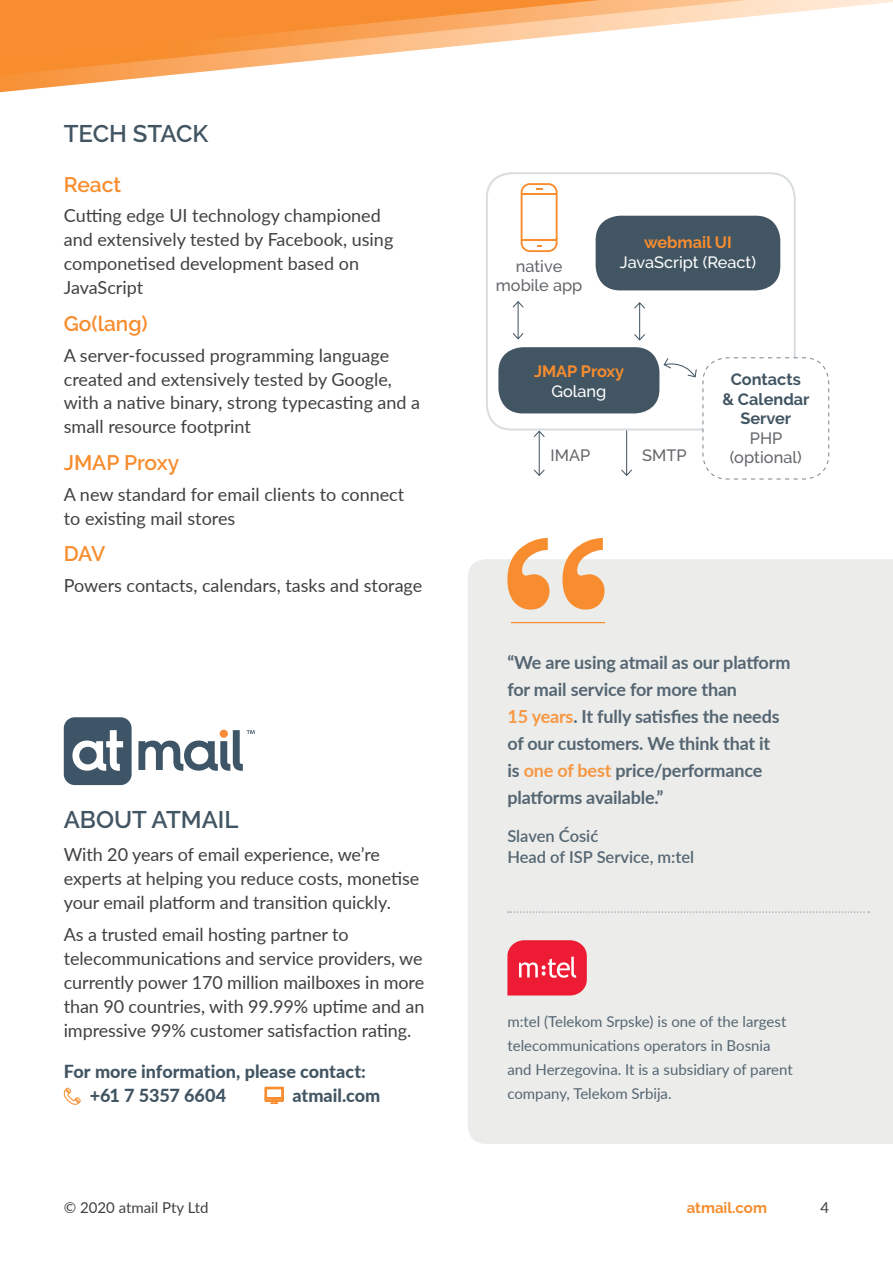
<style>
.page{position:relative;width:893px;height:1263px;background:#fff}
.page>*{position:absolute;margin:0;border:0;box-sizing:border-box;transform-origin:0 0}
.t1{font:600 24px "Raleway";color:#425563}
.t2{font:600 21px "Raleway";color:#f78d2e}
.t3{font:18px/24px "Lato";letter-spacing:-.005em;color:#414042}
.t4{font:700 18px/27px "Lato";letter-spacing:-.01em;color:#556672}
.t5{font:800 18px/24px "Lato";color:#425563}
.t6{font:600 16.5px/21px "Lato";color:#556672}
.t7{font:500 16.35px/18.3px "Raleway";color:#63666a;text-align:center}
.t8{font:500 16.35px "Raleway";color:#fff}
.t9{font:700 16.35px/19.6px "Raleway";color:#425563;text-align:center}
.t10{font:700 16.35px "Raleway";color:#f78d2e}
.t11{font:15px/24px "Lato";color:#556672}
.t12{font:15px "Lato";color:#414042}
.t13{font:700 15px "Raleway";color:#f78d2e}
.s1{color:#f79843}
</style>
<div class="page">
<div style="left:486px;top:172px;width:310px;height:258px;border:2px solid #d9dde0;border-radius:24px"></div>
<div style="left:498px;top:347px;width:161px;height:66px;background:#425563;border-radius:25px"></div>
<div style="left:596px;top:216px;width:184px;height:74px;background:#425563;border-radius:24px"></div>
<hr style="left:518px;top:302px;width:1px;height:37px;background:#425563">
<svg style="left:512px;top:301px;width:12px;height:8px"></svg>
<svg style="left:512px;top:332px;width:12px;height:8px"></svg>
<hr style="left:539px;top:431px;width:1px;height:44px;background:#425563">
<svg style="left:533px;top:430px;width:13px;height:8px"></svg>
<svg style="left:533px;top:468px;width:12px;height:8px"></svg>
<hr style="left:639px;top:303px;width:1px;height:37px;background:#425563">
<svg style="left:634px;top:302px;width:11px;height:8px"></svg>
<svg style="left:634px;top:333px;width:11px;height:8px"></svg>
<hr style="left:626px;top:430px;width:1px;height:45px;background:#425563">
<svg style="left:621px;top:468px;width:11px;height:8px"></svg>
<svg style="left:521px;top:183px;width:37px;height:69px"></svg>
<svg style="left:663px;top:357px;width:167px;height:123px"></svg>
<svg style="left:63px;top:1087px;width:18px;height:18px"></svg>
<svg style="left:265px;top:1087px;width:19px;height:17px"></svg>
<svg style="left:64px;top:717px;width:68px;height:68px"></svg>
<svg style="left:138px;top:730px;width:117px;height:41px"></svg>
<div style="left:468px;top:559px;width:425px;height:585px;background:#ececeb"></div>
<svg style="left:507px;top:538px;width:98px;height:71px"></svg>
<hr style="left:511px;top:622px;width:94px;height:1px;background:#f78d2e">
<svg style="left:508px;top:911px;width:361px;height:2px"></svg>
<svg style="left:507px;top:940px;width:80px;height:55px;background:#ee384d"></svg>
<svg style="left:0;top:0;width:893px;height:92px"></svg>
<svg style="left:0;top:0;width:747px;height:75px"></svg>
<svg style="left:0;top:0;width:600px;height:61px;background:#f9a65c"></svg>
<h1 class="t1" style="left:64px;top:119px;width:146px">TECH STACK</h1>
<p class="t2" style="left:64px;top:172px;width:59px">React</p>
<p class="t3" style="left:64px;top:203px;width:331px">Cutting edge UI technology championed and extensively tested by Facebook, using componetised development based on<br>JavaScript</p>
<p class="t2" style="left:64px;top:312px;width:86px">Go(lang)</p>
<p class="t3" style="left:64px;top:342px;width:358px">A server-focussed programming language created and extensively tested by Google, with a native binary, strong typecasting and a small resource footprint</p>
<p class="t2" style="left:64px;top:451px;width:117px">JMA P Proxy</p>
<p class="t3" style="left:64px;top:481px;width:342px">A new standard for email clients to connect to existing mail stores</p>
<p class="t2" style="left:64px;top:542px;width:43px">DAV</p>
<p class="t3" style="left:64px;top:572px;width:360px">Powers contacts, calendars, tasks and storage</p>
<h1 class="t1" style="left:64px;top:806px;width:176px">About atmail</h1>
<p class="t3" style="left:64px;top:841px;width:357px">With 20 years of email experience, we’re experts at helping you reduce costs, monetise your email platform and transition quickly.</p>
<p class="t3" style="left:64px;top:922px;width:362px">As a trusted email hosting partner to telecommunications and service providers, we currently power 170 million mailboxes in more than 90 countries, with 99.99% uptime and an impressive 99% customer satisfaction rating.</p>
<p class="t5" style="left:90px;top:1059px;width:278px;text-indent:-26px">For more information, please contact: +61 7 5357 6604</p>
<p class="t5" style="left:293px;top:1083px;width:89px">atmail.com</p>
<p class="t7" style="left:496px;top:257px;width:88px">native mobile app</p>
<p class="t10" style="left:644px;top:233px;width:89px">webmail UI</p>
<p class="t8" style="left:620px;top:252px;width:137px">JavaScript (React)</p>
<p class="t10" style="left:534px;top:362px;width:21px">JMAP</p>
<p class="t10" style="left:581px;top:362px;width:45px">Proxy</p>
<p class="t8" style="left:551px;top:382px;width:56px">Golang</p>
<p class="t9" style="left:722px;top:370px;width:89px">Contacts<br>&amp; Calendar<br>Server</p>
<p class="t7" style="left:750px;top:429px;width:34px">PHP</p>
<p class="t7" style="left:551px;top:446px;width:41px">IMAP</p>
<p class="t7" style="left:642px;top:446px;width:46px">SMTP</p>
<p class="t7" style="left:730px;top:448px;width:73px">(optional)</p>
<p class="t4" style="left:507px;top:648px;width:284px">“We are using atmail as our platform for mail service for more than<br><span class="s1">15 years</span>. It fully satisfies the needs of our customers. We think that it<br>is <span class="s1">one of best</span> price/performance platforms available.”</p>
<p class="t6" style="left:507px;top:825px;width:188px">Slaven Ćosić<br>Head of ISP Service, m:tel</p>
<p class="t11" style="left:507px;top:1009px;width:287px">m:tel (Telekom Srpske) is one of the largest telecommunications operators in Bosnia and Herzegovina. It is a subsidiary of parent company, Telekom Srbija.</p>
<p class="t12" style="left:64px;top:1197px;width:146px">© 2020 atmail Pty Ltd</p>
<p class="t13" style="left:687px;top:1199px;width:82px">atmail.com</p>
<p class="t12" style="left:820px;top:1197px;width:10px">4</p>
</div>
